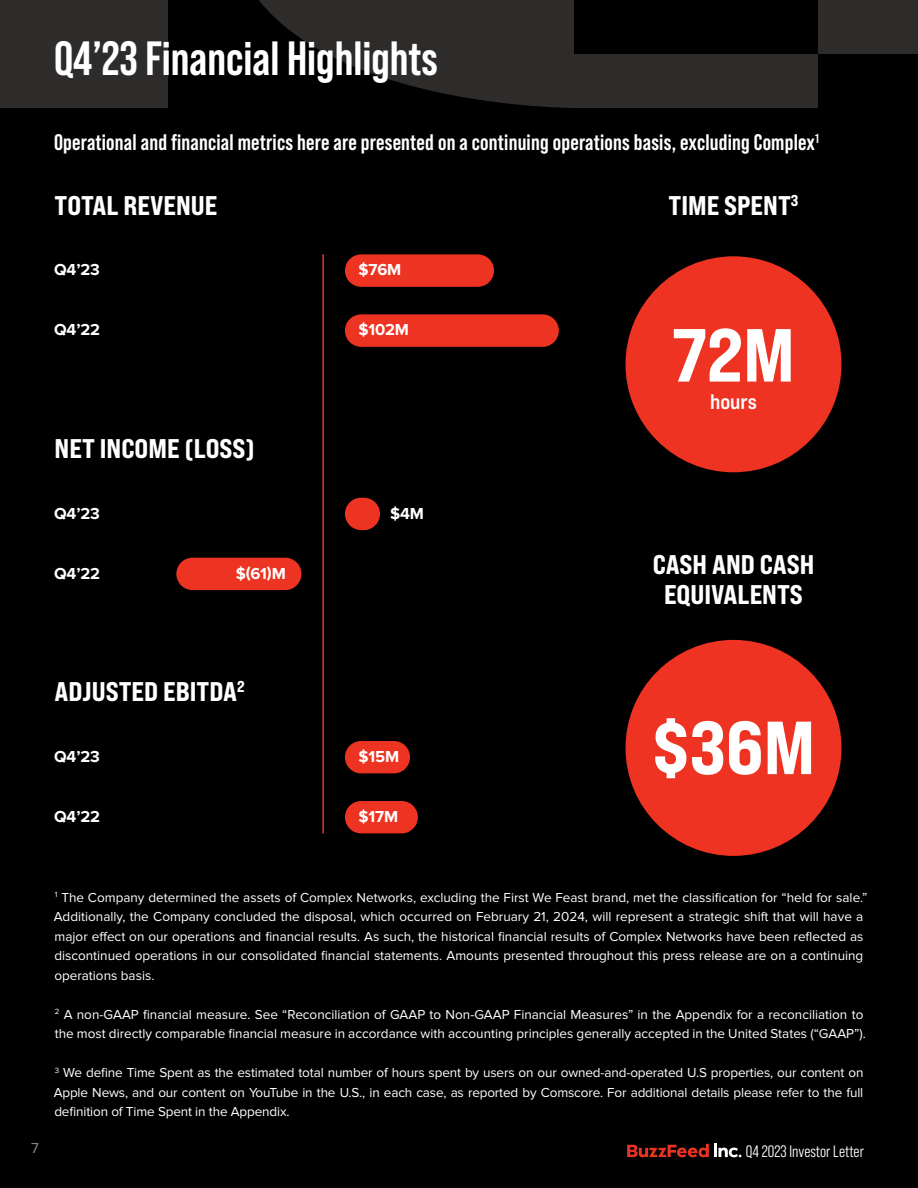
<style>
.page{position:relative;width:918px;height:1188px;background:#000}
.page>*{position:absolute;margin:0;border:0;box-sizing:border-box;transform-origin:0 0}
.t1{font:75px "Bebas Neue Pro Exp Eb";color:#fff}
.t2{font:700 48px "Bebas Neue Pro";color:#fff}
.t3{font:27px/30px "Bebas Neue Pro Exp Eb";color:#fff;text-align:center}
.t4{font:700 22.5px "Bebas Neue Pro";letter-spacing:.01em;color:#fff}
.t5{font:21px "Bebas Neue Pro Exp Bd";color:#fff}
.t6{font:700 16.5px "Proxima Nova";letter-spacing:-.01em;color:#fff}
.t7{font:16.5px "Bebas Neue Pro Middle";color:#fff}
.t8{font:15px "Proxima Nova";color:#878787}
.t9{font:13.5px/19.5px "Proxima Nova";color:#fff}
</style>
<div class="page">
<div style="left:0;top:0;width:168px;height:108px;background:#2e2b2b"></div>
<svg style="left:259px;top:0;width:315px;height:108px"></svg>
<div style="left:818px;top:0;width:100px;height:54px;background:#2e2b2b"></div>
<div style="left:574px;top:54px;width:244px;height:54px;background:#2e2b2b"></div>
<svg style="left:627px;top:1144px;width:114px;height:13px"></svg>
<div style="left:626px;top:256px;width:216px;height:216px;background:#e32;border-radius:50%"></div>
<div style="left:345px;top:498px;width:35px;height:32px;background:#ed3321;border-radius:16px"></div>
<div style="left:176px;top:558px;width:125px;height:32px;background:#ed3321;border-radius:16px"></div>
<div style="left:345px;top:254px;width:149px;height:33px;background:#ed3321;border-radius:16px"></div>
<div style="left:345px;top:741px;width:65px;height:32px;background:#ed3321;border-radius:16px"></div>
<div style="left:345px;top:314px;width:214px;height:33px;background:#ed3321;border-radius:16px"></div>
<div style="left:345px;top:801px;width:73px;height:32px;background:#ed3321;border-radius:16px"></div>
<div style="left:626px;top:640px;width:216px;height:216px;background:#e32;border-radius:50%"></div>
<hr style="left:322px;top:254px;width:2px;height:579px;background:#e32">
<h2 class="t2" style="left:54px;top:31px;width:386px">Q4’23 Financial Highlights</h2>
<h3 class="t4" style="left:54px;top:130px;width:767px">Operational and financial metrics here are presented on a continuing operations basis, excluding Complex<sup>1</sup></h3>
<h3 class="t3" style="left:55px;top:190px;width:164px">TOTAL REVENUE</h3>
<h3 class="t3" style="left:669px;top:190px;width:131px">TIME SPENT<sup>3</sup></h3>
<p class="t6" style="left:54px;top:260px;width:47px">Q4’23</p>
<p class="t6" style="left:54px;top:320px;width:47px">Q4’22</p>
<h3 class="t3" style="left:55px;top:433px;width:202px">NET INCOME (LOSS)</h3>
<p class="t6" style="left:54px;top:504px;width:47px">Q4’23</p>
<p class="t6" style="left:54px;top:564px;width:47px">Q4’22</p>
<p class="t6" style="left:236px;top:564px;width:52px">$(61)M</p>
<p class="t6" style="left:359px;top:260px;width:44px">$76M</p>
<p class="t6" style="left:359px;top:320px;width:52px">$102M</p>
<p class="t6" style="left:390px;top:504px;width:35px">$4M</p>
<h1 class="t1" style="left:672px;top:308px;width:124px">72M</h1>
<h3 class="t5" style="left:710px;top:388px;width:48px">hours</h3>
<h3 class="t3" style="left:653px;top:549px;width:163px">CASH AND CASH<br>EQUIVALENTS</h3>
<h3 class="t3" style="left:55px;top:676px;width:192px">ADJUSTED EBITDA<sup>2</sup></h3>
<p class="t6" style="left:54px;top:747px;width:47px">Q4’23</p>
<p class="t6" style="left:54px;top:807px;width:47px">Q4’22</p>
<p class="t6" style="left:359px;top:747px;width:42px">$15M</p>
<p class="t6" style="left:359px;top:807px;width:41px">$17M</p>
<h1 class="t1" style="left:652px;top:701px;width:165px">$36M</h1>
<p class="t8" style="left:31px;top:1139px;width:9px">7</p>
<p class="t9" style="left:54px;top:888px;width:815px"><sup>1</sup> The Company determined the assets of Complex Networks, excluding the First We Feast brand, met the classification for “held for sale.” Additionally, the Company concluded the disposal, which occurred on February 21, 2024, will represent a strategic shift that will have a major effect on our operations and financial results. As such, the historical financial results of Complex Networks have been reflected as discontinued operations in our consolidated financial statements. Amounts presented throughout this press release are on a continuing operations basis.</p>
<p class="t9" style="left:55px;top:1005px;width:813px"><sup>2</sup> A non-GAAP financial measure. See “Reconciliation of GAAP to Non-GAAP Financial Measures” in the Appendix for a reconciliation to the most directly comparable financial measure in accordance with accounting principles generally accepted in the United States (“GAAP”).</p>
<p class="t9" style="left:54px;top:1063px;width:811px;text-align:justify"><sup>3</sup> We define Time Spent as the estimated total number of hours spent by users on our owned-and-operated U.S properties, our content on Apple News, and our content on YouTube in the U.S., in each case, as reported by Comscore. For additional details please refer to the full definition of Time Spent in the Appendix.</p>
<p class="t7" style="left:746px;top:1142px;width:120px">Q4 2023 Investor Letter</p>
</div>
